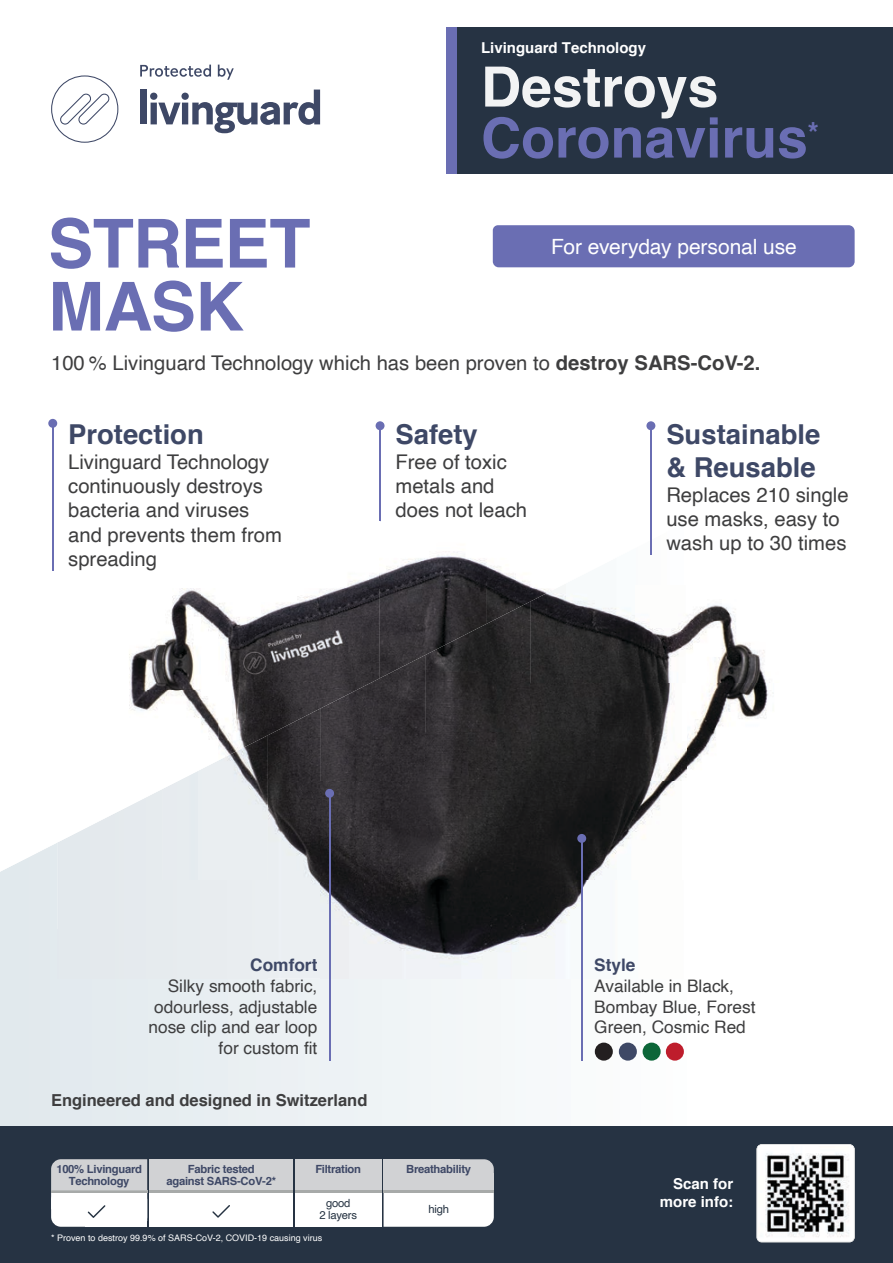
<style>
.page{position:relative;width:893px;height:1263px;background:#fff}
.page>*{position:absolute;margin:0;border:0;box-sizing:border-box;transform-origin:0 0}
.t1{font:700 67.5px/63px "Helvetica";letter-spacing:-.01em;color:#6a6eb3}
.t2{font:700 55.5px/51px "Helvetica";color:#6a6eb3}
.t3{font:700 27.45px/32.8px "Helvetica";color:#3e4866}
.t4{font:21px "Helvetica";letter-spacing:-.01em;color:#fff}
.t5{font:20.25px/24.3px "Helvetica";color:#3e3e3f}
.t6{font:17.25px/20.7px "Helvetica";color:#3e3e3f}
.t7{font:700 17.25px "Helvetica";color:#3e4866}
.t8{font:700 16.5px "Helvetica";color:#3e3e3f}
.t9{font:700 15px/18px "Helvetica";color:#fff;text-align:right}
.t10{font:700 11.25px/12px "Helvetica";letter-spacing:-.025em;color:#3e4866;text-align:center}
.t11{font:11.25px/12px "Helvetica";letter-spacing:-.025em;color:#263342;text-align:center}
.t12{font:9px "Helvetica";color:#fff}
.s1{color:#f2f3f4}
.s2{font-weight:700}
</style>
<div class="page">
<svg style="left:0;top:872px;width:893px;height:255px"></svg>
<img style="left:636px;top:605px;width:134px;height:78px">
<img style="left:531px;top:593px;width:105px;height:90px">
<img style="left:425px;top:624px;width:106px;height:256px">
<img style="left:320px;top:678px;width:105px;height:301px">
<img style="left:268px;top:741px;width:52px;height:238px">
<img style="left:530px;top:683px;width:158px;height:197px">
<img style="left:688px;top:683px;width:86px;height:85px">
<div style="left:163px;top:741px;width:105px;height:238px;background:#e8ecef"></div>
<div style="left:58px;top:792px;width:105px;height:187px;background:#e4e9ed"></div>
<img style="left:688px;top:872px;width:158px;height:107px">
<img style="left:425px;top:880px;width:263px;height:99px">
<img style="left:133px;top:488px;width:519px;height:100px">
<img style="left:129px;top:588px;width:251px;height:102px">
<img style="left:379px;top:588px;width:108px;height:90px">
<img style="left:487px;top:588px;width:69px;height:36px">
<img style="left:129px;top:690px;width:90px;height:102px">
<img style="left:218px;top:690px;width:139px;height:51px">
<img style="left:218px;top:741px;width:39px;height:19px">
<img style="left:58px;top:791px;width:99px;height:51px">
<div style="left:0;top:1127px;width:893px;height:136px;background:#263343"></div>
<div style="left:48px;top:419px;width:9px;height:9px;background:#6a6eb3;border-radius:50%"></div>
<svg style="left:51px;top:75px;width:67px;height:68px"></svg>
<div style="left:140px;top:90px;width:6px;height:34px;background:#3e4866"></div>
<svg style="left:150px;top:90px;width:170px;height:43px"></svg>
<svg style="left:140px;top:65px;width:71px;height:12px"></svg>
<svg style="left:218px;top:65px;width:16px;height:15px"></svg>
<hr style="left:52px;top:423px;width:2px;height:148px;background:#6a6eb3">
<div style="left:51px;top:1190px;width:96px;height:37px;background:#fff;border-radius:10px"></div>
<div style="left:149px;top:1190px;width:144px;height:37px;background:#fff"></div>
<div style="left:149px;top:1159px;width:144px;height:31px;background:#d1d2d4"></div>
<div style="left:295px;top:1190px;width:86px;height:37px;background:#fff"></div>
<div style="left:295px;top:1159px;width:86px;height:31px;background:#d1d2d4"></div>
<hr style="left:149px;top:1190px;width:144px;height:3px;background:#a7aaa9">
<hr style="left:295px;top:1190px;width:86px;height:3px;background:#a7aaa9">
<svg style="left:212px;top:1205px;width:18px;height:13px"></svg>
<div style="left:493px;top:225px;width:362px;height:42px;background:#6a6eb3;border-radius:6px"></div>
<svg style="left:51px;top:1159px;width:96px;height:62px"></svg>
<hr style="left:379px;top:423px;width:2px;height:98px;background:#6a6eb3">
<hr style="left:650px;top:423px;width:2px;height:131px;background:#6a6eb3">
<div style="left:376px;top:421px;width:9px;height:9px;background:#6a6eb3;border-radius:50%"></div>
<div style="left:325px;top:789px;width:9px;height:9px;background:#6a6eb3;border-radius:50%"></div>
<div style="left:577px;top:834px;width:9px;height:9px;background:#6a6eb3;border-radius:50%"></div>
<div style="left:646px;top:421px;width:9px;height:9px;background:#6a6eb3;border-radius:50%"></div>
<hr style="left:329px;top:793px;width:1px;height:267px;background:#6a6eb3">
<hr style="left:581px;top:838px;width:2px;height:222px;background:#6a6eb3">
<div style="left:619px;top:1042px;width:18px;height:18px;background:#3e4866;border-radius:50%"></div>
<div style="left:595px;top:1042px;width:18px;height:18px;background:#231f20;border-radius:50%"></div>
<div style="left:643px;top:1042px;width:18px;height:18px;background:#0c6638;border-radius:50%"></div>
<div style="left:666px;top:1042px;width:18px;height:18px;background:#be1d2c;border-radius:50%"></div>
<div style="left:384px;top:1193px;width:110px;height:34px;background:#fff"></div>
<div style="left:384px;top:1173px;width:110px;height:17px;background:#d1d2d4"></div>
<div style="left:384px;top:1159px;width:110px;height:31px;background:#d1d2d4;border-radius:10px"></div>
<hr style="left:384px;top:1190px;width:110px;height:3px;background:#a7aaa9">
<div style="left:451px;top:27px;width:442px;height:147px;background:#263343"></div>
<div style="left:447px;top:27px;width:10px;height:147px;background:#6a6eb3"></div>
<svg style="left:757px;top:1144px;width:98px;height:98px"></svg>
<img style="left:759px;top:1146px;width:93px;height:94px">
<p class="t9" style="left:481px;top:39px;width:167px">Livinguard Technology</p>
<h1 class="t1" style="left:48px;top:213px;width:264px">STREET<br>MASK</h1>
<h2 class="t2" style="left:481px;top:62px;width:339px"><span class="s1">Destroys<br></span>Coronavirus<sup>*</sup></h2>
<p class="t4" style="left:551px;top:230px;width:247px">For everyday personal use</p>
<p class="t5" style="left:51px;top:351px;width:711px">100 % Livinguard Technology which has been proven to <span class="s2">destroy SARS-CoV-2.</span></p>
<h3 class="t3" style="left:68px;top:419px;width:137px">Protection</h3>
<p class="t5" style="left:68px;top:450px;width:215px">Livinguard Technology continuously destroys bacteria and viruses and prevents them from spreading</p>
<h3 class="t3" style="left:395px;top:419px;width:84px">Safety</h3>
<p class="t5" style="left:395px;top:450px;width:133px">Free of toxic metals and does not leach</p>
<h3 class="t3" style="left:666px;top:419px;width:155px">Sustainable &amp; Reusable</h3>
<p class="t5" style="left:666px;top:483px;width:184px">Replaces 210 single use masks, easy to wash up to 30 times</p>
<p class="t7" style="left:250px;top:951px;width:69px">Comfort</p>
<p class="t6" style="left:148px;top:976px;width:170px;text-align:right">Silky smooth fabric, odourless, adjustable nose clip and ear loop for custom fit</p>
<p class="t8" style="left:51px;top:1086px;width:318px">Engineered and designed in Switzerland</p>
<p class="t10" style="left:56px;top:1163px;width:87px">100% Livinguard<br>Technology</p>
<p class="t10" style="left:167px;top:1163px;width:111px">Fabric tested<br>against SARS-CoV-2*</p>
<p class="t10" style="left:315px;top:1163px;width:47px">Filtration</p>
<p class="t11" style="left:319px;top:1197px;width:39px">good<br>2 layers</p>
<p class="t12" style="left:51px;top:1230px;width:273px">* Proven to destroy 99.9% of SARS-CoV-2, COVID-19 causing virus</p>
<p class="t10" style="left:406px;top:1163px;width:66px">Breathability</p>
<p class="t11" style="left:428px;top:1203px;width:22px">high</p>
<p class="t7" style="left:594px;top:951px;width:43px">Style</p>
<p class="t6" style="left:594px;top:976px;width:163px">Available in Black,<br>Bombay Blue, Forest<br>Green, Cosmic Red</p>
<p class="t9" style="left:660px;top:1174px;width:75px">Scan for more info:</p>
</div>
